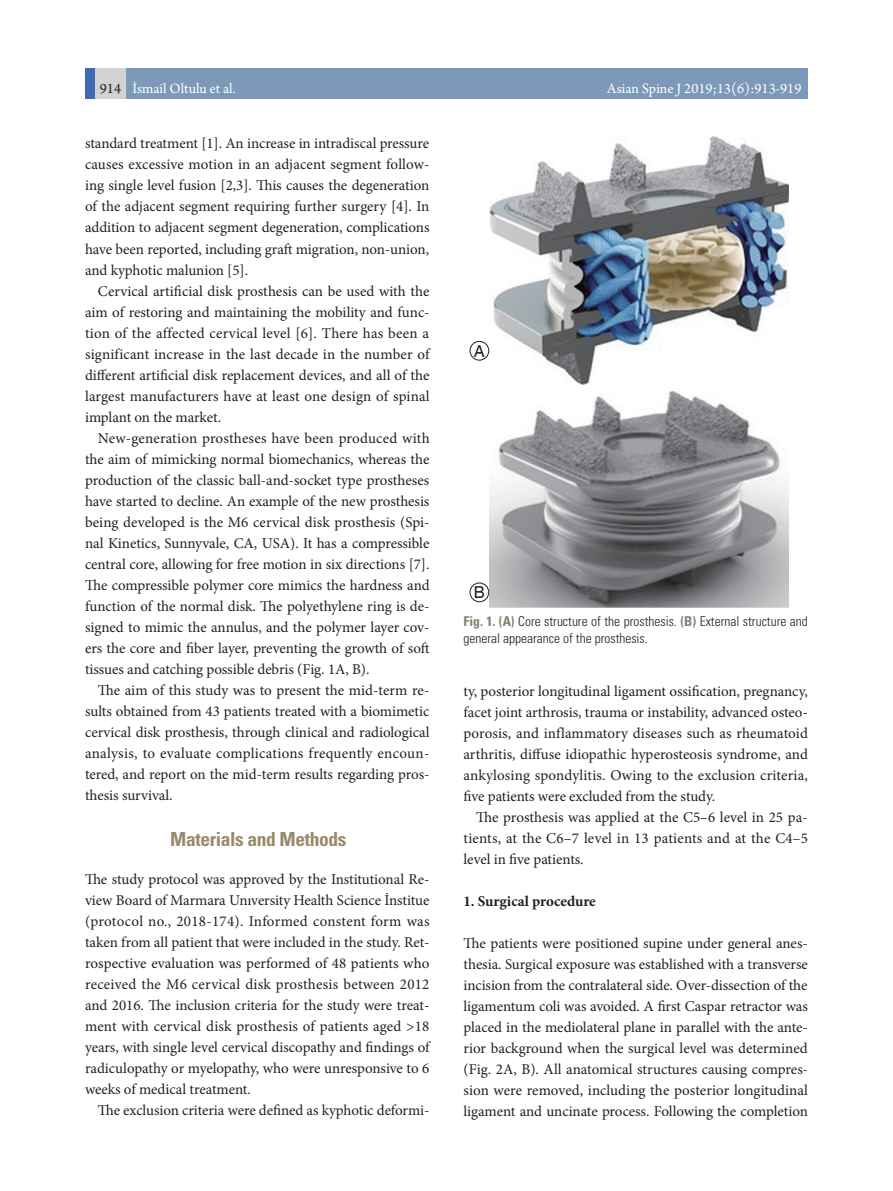
<style>
.page{position:relative;width:893px;height:1191px;background:#fff}
.page>*{position:absolute;margin:0;border:0;box-sizing:border-box;transform-origin:0 0}
.본문_대제목{font:700 condensed 19.5px "Univers LT Std";letter-spacing:-.02em;color:#998a6b}
.t1{font:16.5px "Helvetica";color:#231f20}
.본문_내용{font:15px/21px "Minion Pro";letter-spacing:-.005em;color:#231f20;text-align:justify}
.본문_내용_첫문단{font:15px/21px "Minion Pro";letter-spacing:-.005em;color:#231f20;text-align:justify}
.t2{font:15px "Arno Pro";color:#fff}
.본문_중제목{font:700 15px "Minion Pro";letter-spacing:-.005em;color:#231f20}
.t3{font:15px "Arno Pro";color:#231f20}
.표_그림설명{font:300 condensed 13.5px/16.2px "Univers LT Std";color:#231f20}
.s1{font-weight:700;color:#82806e}
</style>
<div class="page">
<div style="left:85px;top:68px;width:58px;height:31px;background:#d1d2d4"></div>
<div style="left:126px;top:68px;width:682px;height:31px;background:#7c98bb"></div>
<div style="left:85px;top:68px;width:10px;height:31px;background:#406ab4"></div>
<img style="left:489px;top:136px;width:299px;height:472px">
<div style="left:470px;top:341px;width:19px;height:19px;border:1px solid #231f20;border-radius:50%"></div>
<div style="left:470px;top:583px;width:19px;height:19px;border:1px solid #231f20;border-radius:50%"></div>
<p class="t3" style="left:100px;top:80px;width:23px">914</p>
<p class="t2" style="left:133px;top:80px;width:105px">İsmail Oltulu et al.</p>
<p class="t2" style="left:607px;top:80px;width:196px">Asian Spine J 2019;13(6):913-919</p>
<p class="본문_내용_첫문단" style="left:85px;top:133px;width:346px">standard treatment [1]. An increase in intradiscal pressure causes excessive motion in an adjacent segment follow&shy;ing single level fusion [2,3]. This causes the degeneration of the adjacent segment requiring further surgery [4]. In addition to adjacent segment degeneration, complications have been reported, including graft migration, non-union, and kyphotic malunion [5].</p>
<p class="본문_내용" style="left:85px;top:280px;width:346px;text-indent:13px">Cervical artificial disk prosthesis can be used with the aim of restoring and maintaining the mobility and func&shy;tion of the affected cervical level [6]. There has been a significant increase in the last decade in the number of different artificial disk replacement devices, and all of the largest manufacturers have at least one design of spinal implant on the market.</p>
<p class="본문_내용" style="left:85px;top:427px;width:346px;text-indent:13px">New-generation prostheses have been produced with the aim of mimicking normal biomechanics, whereas the production of the classic ball-and-socket type prostheses have started to decline. An example of the new prosthesis being developed is the M6 cervical disk prosthesis (Spi&shy;nal Kinetics, Sunnyvale, CA, USA). It has a compressible central core, allowing for free motion in six directions [7].<br>The compressible polymer core mimics the hardness and function of the normal disk. The polyethylene ring is de&shy;signed to mimic the annulus, and the polymer layer cov&shy;ers the core and fiber layer, preventing the growth of soft tissues and catching possible debris (Fig. 1A, B).</p>
<p class="본문_내용" style="left:85px;top:679px;width:346px;text-indent:13px">The aim of this study was to present the mid-term re&shy;sults obtained from 43 patients treated with a biomimetic cervical disk prosthesis, through clinical and radiological analysis, to evaluate complications frequently encoun&shy;tered, and report on the mid-term results regarding pros&shy;thesis survival.</p>
<p class="본문_대제목" style="left:170px;top:826px;width:178px">Materials and Methods</p>
<p class="본문_내용_첫문단" style="left:85px;top:868px;width:346px">The study protocol was approved by the Institutional Re&shy;view Board of Marmara Unıversity Health Science İnstitue (protocol no., 2018-174). Informed constent form was taken from all patient that were included in the study. Ret&shy;rospective evaluation was performed of 48 patients who received the M6 cervical disk prosthesis between 2012 and 2016. The inclusion criteria for the study were treat&shy;ment with cervical disk prosthesis of patients aged &gt;18 years, with single level cervical discopathy and findings of radiculopathy or myelopathy, who were unresponsive to 6 weeks of medical treatment.</p>
<p class="본문_내용" style="left:98px;top:1099px;width:333px">The exclusion criteria were defined as kyphotic deformi-</p>
<p class="t1" style="left:474px;top:341px;width:13px">A</p>
<p class="t1" style="left:474px;top:583px;width:13px">B</p>
<p class="표_그림설명" style="left:463px;top:613px;width:346px"><span class="s1">Fig. 1. (A)</span> Core structure of the prosthesis. <span class="s1">(B)</span> External structure and general appearance of the prosthesis.</p>
<p class="본문_내용" style="left:463px;top:681px;width:346px">ty, posterior longitudinal ligament ossification, pregnancy, facet joint arthrosis, trauma or instability, advanced osteo&shy;porosis, and inflammatory diseases such as rheumatoid arthritis, diffuse idiopathic hyperosteosis syndrome, and ankylosing spondylitis. Owing to the exclusion criteria, five patients were excluded from the study.</p>
<p class="본문_내용" style="left:463px;top:807px;width:346px;text-indent:13px">The prosthesis was applied at the C5–6 level in 25 pa&shy;tients, at the C6–7 level in 13 patients and at the C4–5 level in five patients.</p>
<p class="본문_중제목" style="left:463px;top:890px;width:134px">1. Surgical procedure</p>
<p class="본문_내용_첫문단" style="left:463px;top:933px;width:346px">The patients were positioned supine under general anes&shy;thesia. Surgical exposure was established with a transverse incision from the contralateral side. Over-dissection of the ligamentum coli was avoided. A first Caspar retractor was placed in the mediolateral plane in parallel with the ante&shy;rior background when the surgical level was determined (Fig. 2A, B). All anatomical structures causing compres&shy;sion were removed, including the posterior longitudinal ligament and uncinate process. Following the completion</p>
</div>
